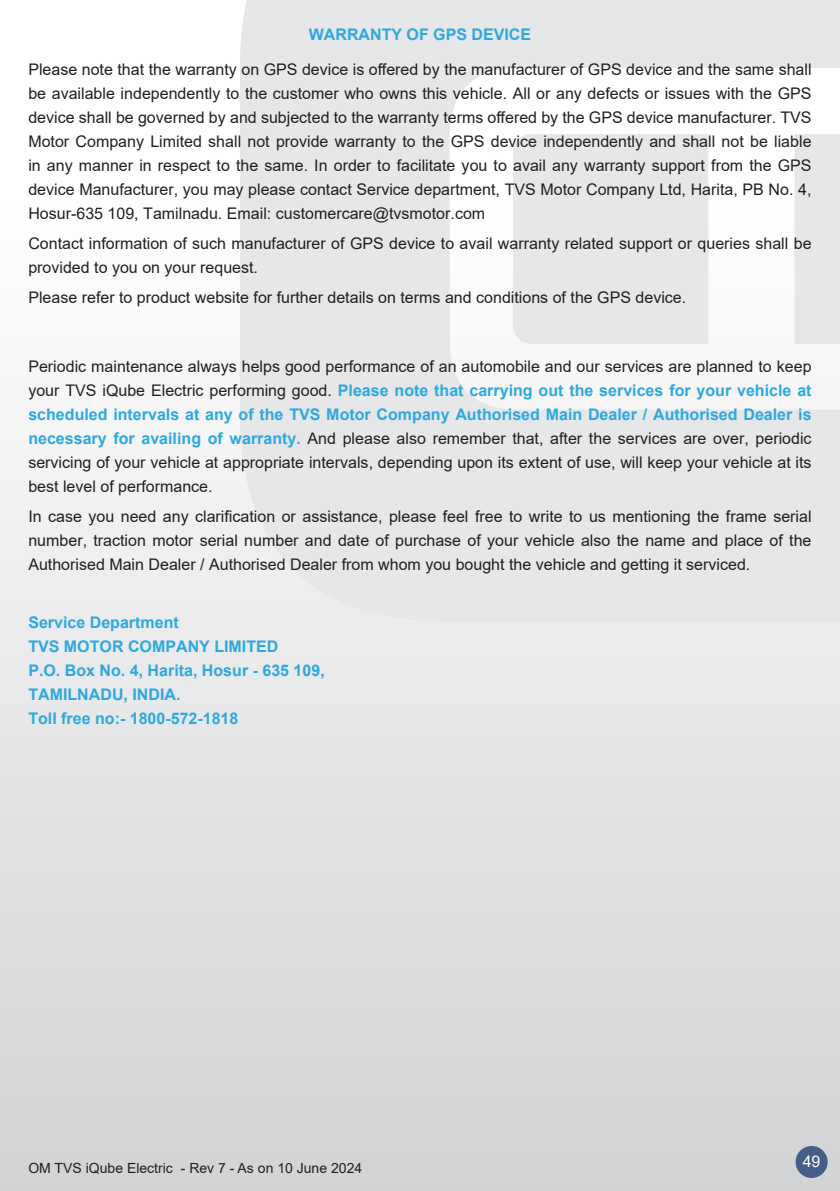
<style>
.page{position:relative;width:840px;height:1191px;background:#fff}
.page>*{position:absolute;margin:0;border:0;box-sizing:border-box;transform-origin:0 0}
.Body_Para{font:16px/24px "Arial";color:#231f20;text-align:justify}
.Body_Para-2{font:700 16px "Arial";color:#2fa8df}
.t1{font:16px "Arial";color:#fff}
.t2{font:14px "Arial";color:#231f20}
.s1{font-weight:700;color:#2fa8df}
</style>
<div class="page">
<div style="left:0;top:0;width:839px;height:1191px;background:linear-gradient(to bottom,#fff,#d2d4d6)"></div>
<svg style="left:240px;top:0;width:599px;height:621px;fill:#e6e7e9"></svg>
<div style="left:513px;top:134px;width:194px;height:209px;background:#e6e7e9"></div>
<div style="left:794px;top:134px;width:45px;height:209px;background:#e6e7e9"></div>
<div style="left:795px;top:1146px;width:32px;height:32px;background:#465f89;border-radius:50%"></div>
<p class="Body_Para-2" style="left:308px;top:23px;width:224px">WARRANTY OF GPS DEVICE</p>
<p class="Body_Para" style="left:28px;top:58px;width:784px">Please note that the warranty on GPS device is offered by the manufacturer of GPS device and the same shall be available independently to the customer who owns this vehicle. All or any defects or issues with the GPS device shall be governed by and subjected to the warranty terms offered by the GPS device manufacturer. TVS Motor Company Limited shall not provide warranty to the GPS device independently and shall not be liable in any manner in respect to the same. In order to facilitate you to avail any warranty support from the GPS device Manufacturer, you may please contact Service department, TVS Motor Company Ltd, Harita, PB No. 4, Hosur-635 109, Tamilnadu. Email: customercare@tvsmotor.com</p>
<p class="Body_Para" style="left:28px;top:231px;width:784px">Contact information of such manufacturer of GPS device to avail warranty related support or queries shall be provided to you on your request.</p>
<p class="Body_Para" style="left:28px;top:285px;width:659px">Please refer to product website for further details on terms and conditions of the GPS device.</p>
<p class="Body_Para" style="left:28px;top:354px;width:784px">Periodic maintenance always helps good performance of an automobile and our services are planned to keep your TVS iQube Electric performing good. <span class="s1">Please note that carrying out the services for your vehicle at scheduled intervals at any of the TVS Motor Company Authorised Main Dealer / Authorised Dealer is necessary for availing of warranty.</span> And please also remember that, after the services are over, periodic servicing of your vehicle at appropriate intervals, depending upon its extent of use, will keep your vehicle at its best level of performance.</p>
<p class="Body_Para" style="left:28px;top:504px;width:784px">In case you need any clarification or assistance, please feel free to write to us mentioning the frame serial number, traction motor serial number and date of purchase of your vehicle also the name and place of the Authorised Main Dealer / Authorised Dealer from whom you bought the vehicle and getting it serviced.</p>
<p class="Body_Para-2" style="left:28px;top:611px;width:152px">Service Department</p>
<p class="Body_Para-2" style="left:28px;top:635px;width:251px">TVS MOTOR COMPANY LIMITED</p>
<p class="Body_Para-2" style="left:28px;top:659px;width:298px">P.O. Box No. 4, Harita, Hosur - 635 109,</p>
<p class="Body_Para-2" style="left:28px;top:683px;width:153px">TAMILNADU, INDIA.</p>
<p class="Body_Para-2" style="left:28px;top:707px;width:211px">Toll free no:- 1800-572-1818</p>
<p class="t2" style="left:28px;top:1158px;width:335px">OM TVS iQube Electric - Rev 7 - As on 10 June 2024</p>
<p class="t1" style="left:802px;top:1150px;width:19px">49</p>
</div>
